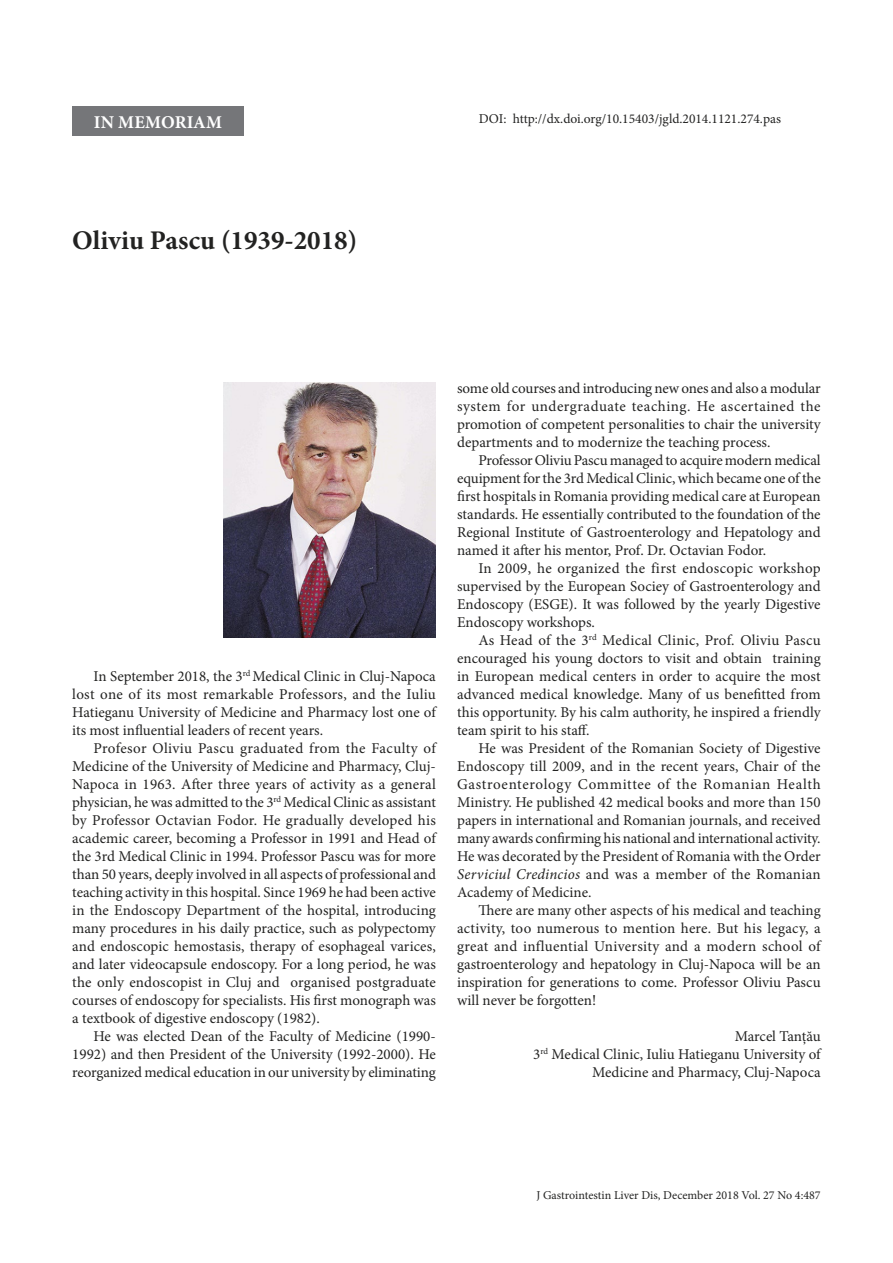
<style>
.page{position:relative;width:893px;height:1263px;background:#fff}
.page>*{position:absolute;margin:0;border:0;box-sizing:border-box;transform-origin:0 0}
.t1{font:700 27px "Minion Pro";color:#222221}
.t2{font:700 18px "Minion Pro";letter-spacing:.01em;color:#fff}
.t3{font:15px/18px "Minion Pro";letter-spacing:-.005em;color:#222221;text-align:justify}
.t4{font:13.5px "Minion Pro";color:#222221}
.t5{font:12px "Minion Pro";color:#222221}
.s1{font-style:italic}
</style>
<div class="page">
<div style="left:72px;top:106px;width:172px;height:30px;background:#757679"></div>
<img style="left:223px;top:383px;width:213px;height:255px">
<p class="t2" style="left:94px;top:109px;width:130px">IN MEMORIAM</p>
<p class="t4" style="left:479px;top:110px;width:304px">DOI: http://dx.doi.org/10.15403/jgld.2014.1121.274.pas</p>
<h1 class="t1" style="left:72px;top:221px;width:287px">Oliviu Pascu (1939-2018)</h1>
<p class="t3" style="left:72px;top:667px;width:365px;text-indent:21px">In September 2018, the 3<sup>rd</sup> Medical Clinic in Cluj-Napoca lost one of its most remarkable Professors, and the Iuliu Hatieganu University of Medicine and Pharmacy lost one of its most influential leaders of recent years.</p>
<p class="t3" style="left:72px;top:739px;width:365px;text-indent:21px">Profesor Oliviu Pascu graduated from the Faculty of Medicine of the University of Medicine and Pharmacy, Cluj-Napoca in 1963. After three years of activity as a general physician, he was admitted to the 3<sup>rd</sup> Medical Clinic as assistant by Professor Octavian Fodor. He gradually developed his academic career, becoming a Professor in 1991 and Head of the 3rd Medical Clinic in 1994. Professor Pascu was for more than 50 years, deeply involved in all aspects of professional and teaching activity in this hospital. Since 1969 he had been active in the Endoscopy Department of the hospital, introducing many procedures in his daily practice, such as polypectomy and endoscopic hemostasis, therapy of esophageal varices, and later videocapsule endoscopy. For a long period, he was the only endoscopist in Cluj and organised postgraduate courses of endoscopy for specialists. His first monograph was a textbook of digestive endoscopy (1982).</p>
<p class="t3" style="left:72px;top:1027px;width:365px;text-indent:21px">He was elected Dean of the Faculty of Medicine (1990- 1992) and then President of the University (1992-2000). He reorganized medical education in our university by eliminating</p>
<p class="t3" style="left:457px;top:379px;width:365px">some old courses and introducing new ones and also a modular system for undergraduate teaching. He ascertained the promotion of competent personalities to chair the university departments and to modernize the teaching process.</p>
<p class="t3" style="left:457px;top:451px;width:365px;text-indent:21px">Professor Oliviu Pascu managed to acquire modern medical equipment for the 3rd Medical Clinic, which became one of the first hospitals in Romania providing medical care at European standards. He essentially contributed to the foundation of the Regional Institute of Gastroenterology and Hepatology and named it after his mentor, Prof. Dr. Octavian Fodor.</p>
<p class="t3" style="left:457px;top:559px;width:365px;text-indent:21px">In 2009, he organized the first endoscopic workshop supervised by the European Sociey of Gastroenterology and Endoscopy (ESGE). It was followed by the yearly Digestive Endoscopy workshops.</p>
<p class="t3" style="left:457px;top:631px;width:365px;text-indent:21px">As Head of the 3<sup>rd</sup> Medical Clinic, Prof. Oliviu Pascu encouraged his young doctors to visit and obtain training in European medical centers in order to acquire the most advanced medical knowledge. Many of us benefitted from this opportunity. By his calm authority, he inspired a friendly team spirit to his staff.</p>
<p class="t3" style="left:457px;top:739px;width:365px;text-indent:21px">He was President of the Romanian Society of Digestive Endoscopy till 2009, and in the recent years, Chair of the Gastroenterology Committee of the Romanian Health Ministry. He published 42 medical books and more than 150 papers in international and Romanian journals, and received many awards confirming his national and international activity.<br>He was decorated by the President of Romania with the Order <span class="s1">Serviciul Credincios</span> and was a member of the Romanian Academy of Medicine.</p>
<p class="t3" style="left:457px;top:901px;width:365px;text-indent:21px">There are many other aspects of his medical and teaching activity, too numerous to mention here. But his legacy, a great and influential University and a modern school of gastroenterology and hepatology in Cluj-Napoca will be an inspiration for generations to come. Professor Oliviu Pascu will never be forgotten!</p>
<p class="t3" style="left:533px;top:1027px;width:289px;text-align:right">Marcel Tanțău<br>3<sup>rd</sup> Medical Clinic, Iuliu Hatieganu University of<br>Medicine and Pharmacy, Cluj-Napoca</p>
<p class="t5" style="left:536px;top:1187px;width:286px">J Gastrointestin Liver Dis, December 2018 Vol. 27 No 4:487</p>
</div>
